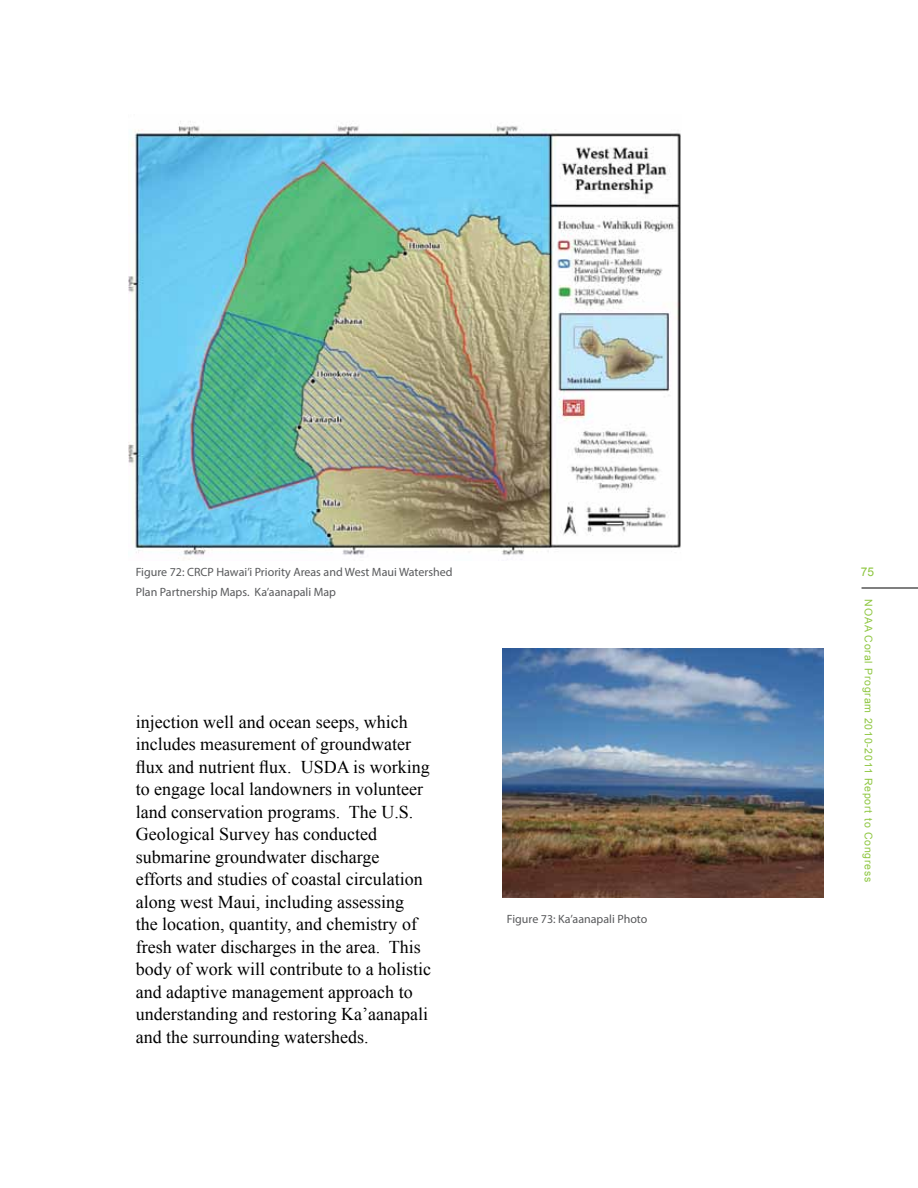
<style>
.page{position:relative;width:918px;height:1188px;background:#fff}
.page>*{position:absolute;margin:0;border:0;box-sizing:border-box;transform-origin:0 0}
.t1{font:18px/22.5px "Times New Roman";color:#000}
.t2{font:12px/19.5px "Myriad Pro";color:#58595b}
.t3{font:12px "Arial";color:#8dc63f}
.t4{font:10.5px "Arial";letter-spacing:.075em;color:#8dc63f}
</style>
<div class="page">
<hr style="left:862px;top:588px;width:56px;height:1px;background:#000">
<img style="left:128px;top:121px;width:553px;height:439px">
<img style="left:503px;top:648px;width:321px;height:249px">
<p class="t2" style="left:136px;top:562px;width:318px">Figure 72: CRCP Hawai’i Priority Areas and West Maui Watershed<br>Plan Partnership Maps. Ka’aanapali Map</p>
<p class="t1" style="left:136px;top:710px;width:297px">injection well and ocean seeps, which includes measurement of groundwater flux and nutrient flux. USDA is working to engage local landowners in volunteer land conservation programs. The U.S.<br>Geological Survey has conducted submarine groundwater discharge<br>efforts and studies of coastal circulation along west Maui, including assessing<br>the location, quantity, and chemistry of fresh water discharges in the area. This body of work will contribute to a holistic and adaptive management approach to understanding and restoring Ka’aanapali and the surrounding watersheds.</p>
<p class="t2" style="left:507px;top:909px;width:142px">Figure 73: Ka’aanapali Photo</p>
<p class="t3" style="left:861px;top:564px;width:15px">75</p>
<p class="t4" style="left:875px;top:599px;width:284px;rotate:90deg">NOAA Coral Program 2010-2011 Report to Congress</p>
</div>
